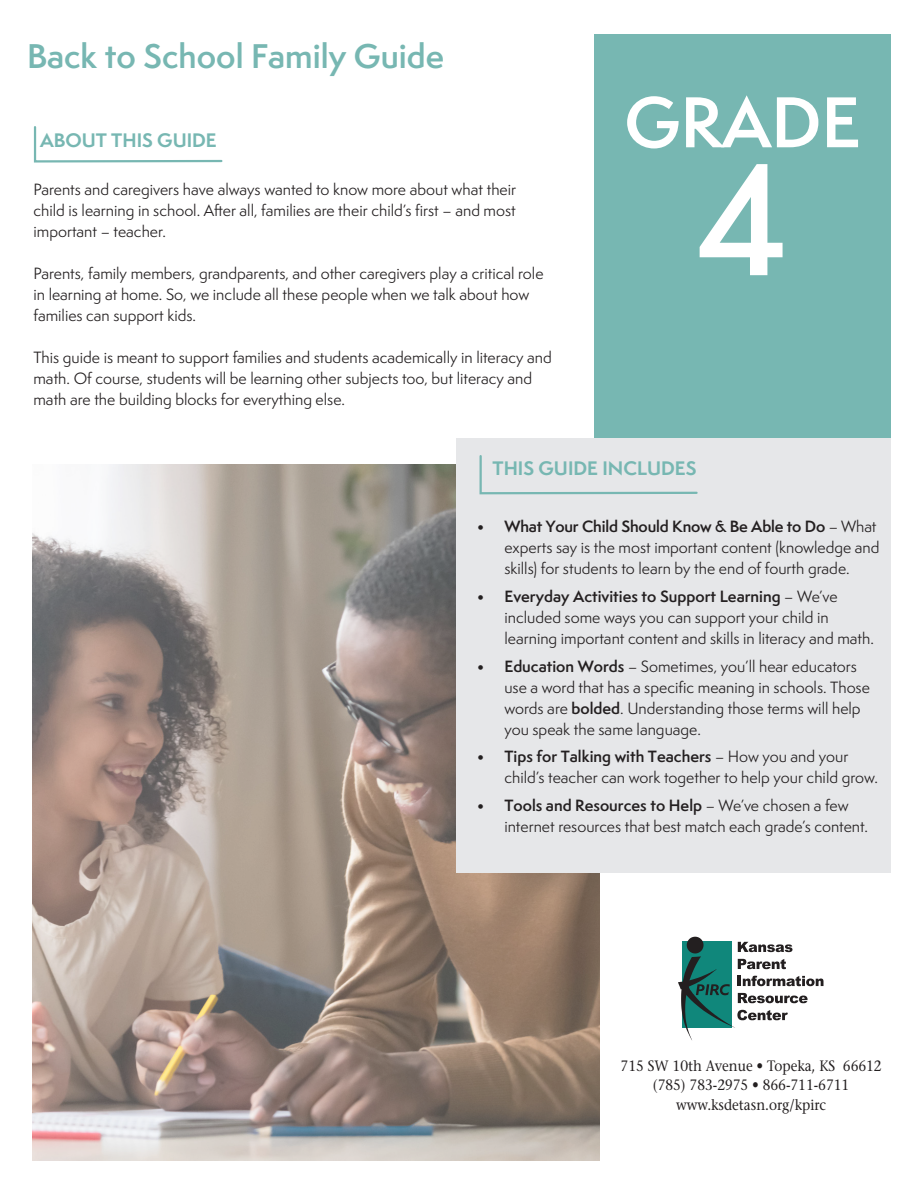
<style>
.page{position:relative;width:918px;height:1188px;background:#fff}
.page>*{position:absolute;margin:0;border:0;box-sizing:border-box;transform-origin:0 0}
.t1{font:600 141px "Semplicita Pro";color:#fff}
.t2{font:600 66px "Semplicita Pro";color:#fff}
.t3{font:600 31.5px "Semplicita Pro";color:#77b7b2}
.t4{font:700 18px "Semplicita Pro";color:#77b7b2}
.t5{font:15px/21px "Semplicita Pro";color:#231f20}
.t6{font:15px/19.5px "Stone Serif";color:#231f20;text-align:center;scale:.9 1}
.s1{font-weight:600}
</style>
<div class="page">
<img style="left:32px;top:464px;width:567px;height:697px">
<div style="left:594px;top:34px;width:297px;height:492px;background:#77b7b2"></div>
<div style="left:457px;top:438px;width:434px;height:435px;background:#e6e7e9"></div>
<svg style="left:33px;top:126px;width:190px;height:37px"></svg>
<svg style="left:479px;top:455px;width:219px;height:40px"></svg>
<svg style="left:678px;top:937px;width:146px;height:103px"></svg>
<p class="t3" style="left:27px;top:33px;width:419px">Back to School Family Guide</p>
<p class="t4" style="left:40px;top:126px;width:178px">ABOUT THIS GUIDE</p>
<p class="t5" style="left:33px;top:179px;width:484px;text-align:justify">Parents and caregivers have always wanted to know more about what their child is learning in school. After all, families are their child’s first – and most important – teacher.</p>
<p class="t5" style="left:33px;top:263px;width:512px">Parents, family members, grandparents, and other caregivers play a critical role in learning at home. So, we include all these people when we talk about how families can support kids.</p>
<p class="t5" style="left:33px;top:347px;width:520px">This guide is meant to support families and students academically in literacy and math. Of course, students will be learning other subjects too, but literacy and math are the building blocks for everything else.</p>
<p class="t2" style="left:624px;top:74px;width:238px">GRADE</p>
<p class="t1" style="left:696px;top:118px;width:94px">4</p>
<p class="t4" style="left:493px;top:455px;width:205px">THIS GUIDE INCLUDES</p>
<p class="t5" style="left:504px;top:516px;width:377px;text-indent:-27px"><span class="s1">• What Your Child Should Know &amp; Be Able to Do</span> – What experts say is the most important content (knowledge and skills) for students to learn by the end of fourth grade.</p>
<p class="t5" style="left:504px;top:585px;width:371px;text-indent:-27px"><span class="s1">• Everyday Activities to Support Learning</span> – We’ve included some ways you can support your child in learning important content and skills in literacy and math.</p>
<p class="t5" style="left:504px;top:655px;width:367px;text-indent:-27px"><span class="s1">• Education Words</span> – Sometimes, you’ll hear educators use a word that has a specific meaning in schools. Those words are <span class="s1">bolded</span>. Understanding those terms will help you speak the same language.</p>
<p class="t5" style="left:504px;top:746px;width:375px;text-indent:-27px"><span class="s1">• Tips for Talking with Teachers</span> – How you and your child’s teacher can work together to help your child grow.</p>
<p class="t5" style="left:504px;top:795px;width:365px;text-indent:-27px"><span class="s1">• Tools and Resources to Help</span> – We’ve chosen a few internet resources that best match each grade’s content.</p>
<p class="t6" style="left:621px;top:1056px;width:292px">715 SW 10th Avenue • Topeka, KS 66612 (785) 783-2975 • 866-711-6711 www.ksdetasn.org/kpirc</p>
</div>
